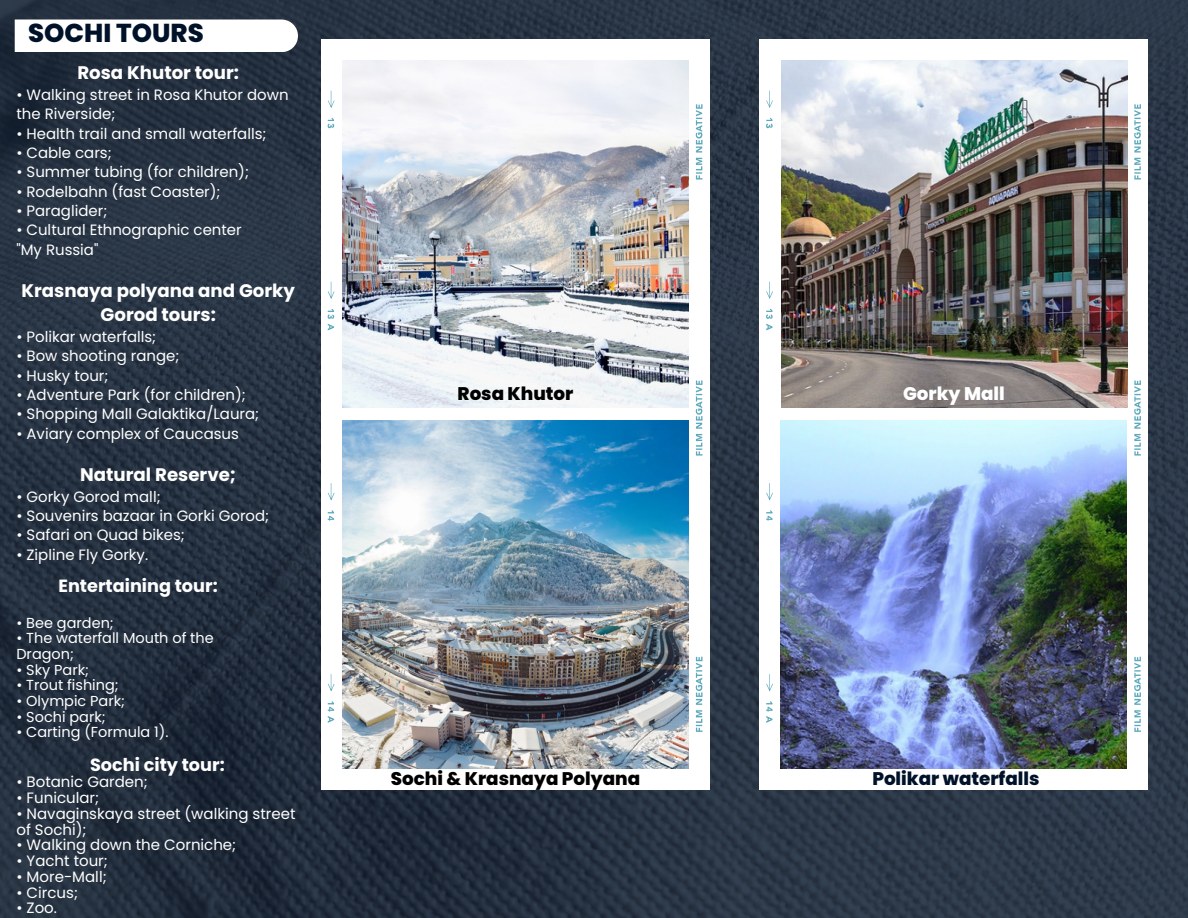
<style>
.page{position:relative;width:1188px;height:918px;background:#fff}
.page>*{position:absolute;margin:0;border:0;box-sizing:border-box;transform-origin:0 0}
.t1{font:800 25.95px "Poppins";color:#001229}
.t2{font:800 18.3px "Poppins";color:#000}
.t3{font:800 18.3px "Poppins";color:#001229}
.t4{font:800 18.3px "Poppins";color:#fff}
.t5{font:700 18.15px "Poppins";color:#fff}
.t6{font:700 17.7px "Poppins";color:#fff}
.t7{font:15px/19.4px "Poppins";color:#fff}
.t8{font:14.55px/15.8px "Poppins";color:#fff}
</style>
<div class="page">
<img style="left:0;top:0;width:1188px;height:918px">
<div style="left:760px;top:39px;width:388px;height:750px;background:#fff"></div>
<img style="left:781px;top:421px;width:346px;height:347px">
<img style="left:781px;top:60px;width:346px;height:347px">
<svg style="left:1134px;top:104px;width:7px;height:628px"></svg>
<div style="left:321px;top:39px;width:389px;height:750px;background:#fff"></div>
<img style="left:342px;top:421px;width:346px;height:347px">
<img style="left:343px;top:60px;width:346px;height:347px">
<svg style="left:696px;top:104px;width:7px;height:628px"></svg>
<div style="left:15px;top:20px;width:283px;height:32px;background:#fff"></div>
<p class="t1" style="left:28px;top:15px;width:177px">SOCHI TOURS</p>
<p class="t5" style="left:77px;top:60px;width:163px">Rosa Khutor tour:</p>
<p class="t7" style="left:16px;top:85px;width:274px">• Walking street in Rosa Khutor down the Riverside;</p>
<p class="t7" style="left:16px;top:124px;width:252px">• Health trail and small waterfalls;</p>
<p class="t7" style="left:16px;top:143px;width:97px">• Cable cars;</p>
<p class="t7" style="left:16px;top:162px;width:234px">• Summer tubing (for children);</p>
<p class="t7" style="left:16px;top:182px;width:206px">• Rodelbahn (fast Coaster);</p>
<p class="t7" style="left:16px;top:201px;width:92px">• Paraglider;</p>
<p class="t7" style="left:16px;top:220px;width:227px">• Cultural Ethnographic center</p>
<p class="t7" style="left:16px;top:240px;width:84px">"My Russia"</p>
<p class="t5" style="left:21px;top:278px;width:275px">Krasnaya polyana and Gorky</p>
<p class="t5" style="left:101px;top:302px;width:117px">Gorod tours:</p>
<p class="t7" style="left:16px;top:327px;width:141px">• Polikar waterfalls;</p>
<p class="t7" style="left:16px;top:346px;width:164px">• Bow shooting range;</p>
<p class="t7" style="left:16px;top:366px;width:94px">• Husky tour;</p>
<p class="t7" style="left:16px;top:385px;width:231px">• Adventure Park (for children);</p>
<p class="t7" style="left:16px;top:404px;width:244px">• Shopping Mall Galaktika/Laura;</p>
<p class="t7" style="left:16px;top:424px;width:224px">• Aviary complex of Caucasus</p>
<p class="t5" style="left:80px;top:462px;width:158px">Natural Reserve;</p>
<p class="t7" style="left:16px;top:487px;width:146px">• Gorky Gorod mall;</p>
<p class="t7" style="left:16px;top:506px;width:254px">• Souvenirs bazaar in Gorki Gorod;</p>
<p class="t7" style="left:16px;top:526px;width:170px">• Safari on Quad bikes;</p>
<p class="t7" style="left:16px;top:545px;width:133px">• Zipline Fly Gorky.</p>
<p class="t6" style="left:58px;top:573px;width:161px">Entertaining tour:</p>
<p class="t8" style="left:16px;top:615px;width:99px">• Bee garden;</p>
<p class="t8" style="left:16px;top:630px;width:199px">• The waterfall Mouth of the<br>Dragon;</p>
<p class="t8" style="left:16px;top:662px;width:74px">• Sky Park;</p>
<p class="t8" style="left:16px;top:677px;width:104px">• Trout fishing;</p>
<p class="t8" style="left:16px;top:693px;width:110px">• Olympic Park;</p>
<p class="t8" style="left:16px;top:709px;width:91px">• Sochi park;</p>
<p class="t8" style="left:16px;top:724px;width:154px">• Carting (Formula 1).</p>
<p class="t6" style="left:90px;top:752px;width:136px">Sochi city tour:</p>
<p class="t7" style="left:16px;top:773px;width:133px">• Botanic Garden;</p>
<p class="t7" style="left:16px;top:788px;width:84px">• Funicular;</p>
<p class="t7" style="left:16px;top:806px;width:281px;line-height:15.8px">• Navaginskaya street (walking street of Sochi);</p>
<p class="t7" style="left:16px;top:835px;width:221px">• Walking down the Corniche;</p>
<p class="t7" style="left:16px;top:851px;width:93px">• Yacht tour;</p>
<p class="t7" style="left:16px;top:867px;width:92px">• More-Mall;</p>
<p class="t7" style="left:16px;top:883px;width:63px">• Circus;</p>
<p class="t7" style="left:16px;top:898px;width:42px">• Zoo.</p>
<p class="t2" style="left:458px;top:381px;width:117px">Rosa Khutor</p>
<p class="t2" style="left:391px;top:765px;width:251px">Sochi &amp; Krasnaya Polyana</p>
<p class="t4" style="left:903px;top:381px;width:103px">Gorky Mall</p>
<p class="t3" style="left:872px;top:765px;width:169px">Polikar waterfalls</p>
</div>
